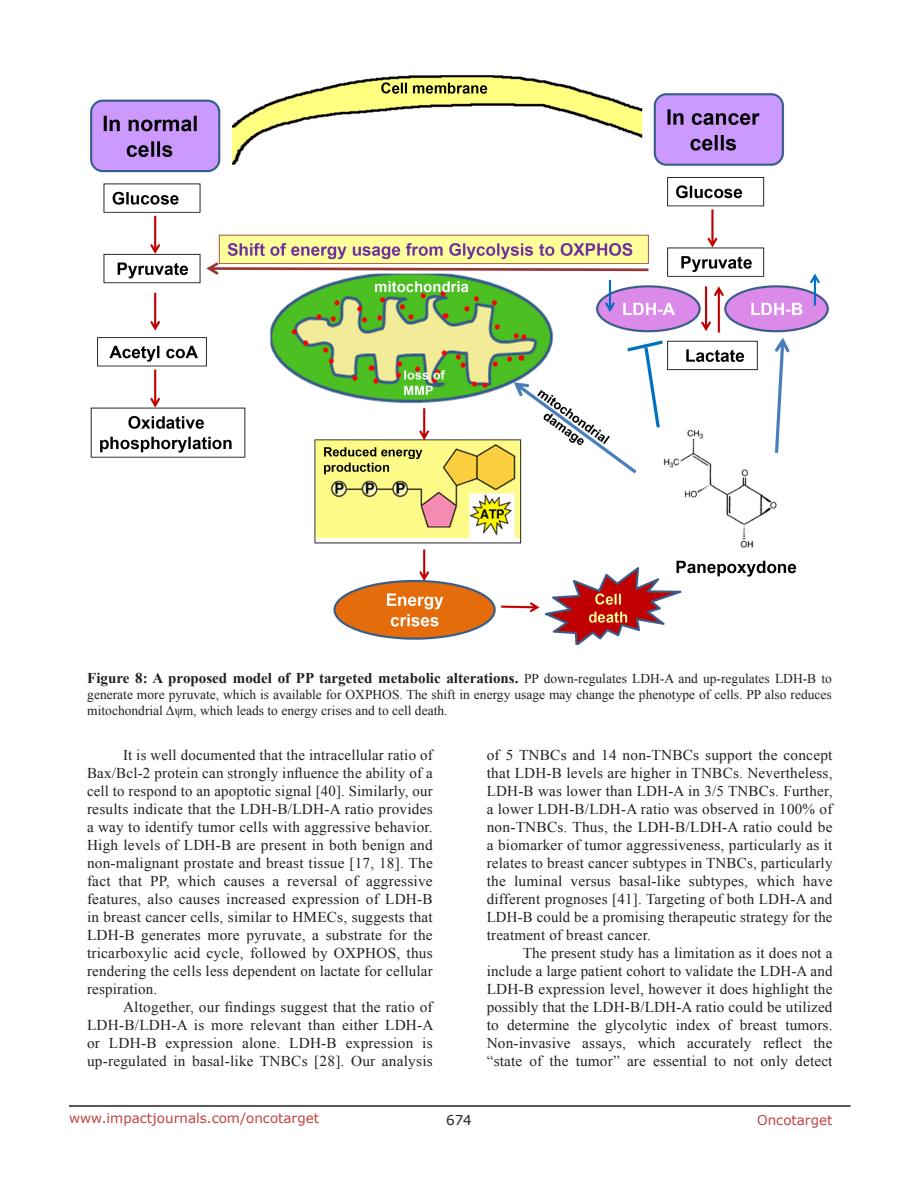
<style>
.page{position:relative;width:918px;height:1188px;background:#fff}
.page>*{position:absolute;margin:0;border:0;box-sizing:border-box;transform-origin:0 0}
.BodyText{font:15px/18px "Times New Roman";letter-spacing:.015em;color:#231f20;text-align:justify}
.FigureText{font:700 15px "Times New Roman";color:#231f20}
.FigureText-2{font:13.5px/16.2px "Times New Roman";color:#231f20}
.t1{font:13.5px "Verdana";color:#c24141}
.t2{font:13.5px "Verdana";color:#231f20}
.s1{font-weight:400;font-size:13.5px}
</style>
<div class="page">
<hr style="left:69px;top:1105px;width:781px;height:2px;background:#231f20">
<img style="left:90px;top:76px;width:738px;height:569px">
<p class="FigureText" style="left:87px;top:667px;width:746px">Figure 8: A proposed model of PP targeted metabolic alterations. <span class="s1">PP down-regulates LDH-A and up-regulates LDH-B to</span></p>
<p class="FigureText-2" style="left:87px;top:686px;width:746px">generate more pyruvate, which is available for OXPHOS. The shift in energy usage may change the phenotype of cells. PP also reduces mitochondrial Δψm, which leads to energy crises and to cell death.</p>
<p class="BodyText" style="left:87px;top:746px;width:347px;text-indent:36px">It is well documented that the intracellular ratio of Bax/Bcl-2 protein can strongly influence the ability of a cell to respond to an apoptotic signal [40]. Similarly, our results indicate that the LDH-B/LDH-A ratio provides a way to identify tumor cells with aggressive behavior.<br>High levels of LDH-B are present in both benign and non-malignant prostate and breast tissue [17, 18]. The fact that PP, which causes a reversal of aggressive features, also causes increased expression of LDH-B in breast cancer cells, similar to HMECs, suggests that LDH-B generates more pyruvate, a substrate for the tricarboxylic acid cycle, followed by OXPHOS, thus rendering the cells less dependent on lactate for cellular respiration.</p>
<p class="BodyText" style="left:87px;top:998px;width:348px;text-indent:36px">Altogether, our findings suggest that the ratio of LDH-B/LDH-A is more relevant than either LDH-A or LDH-B expression alone. LDH-B expression is up-regulated in basal-like TNBCs [28]. Our analysis</p>
<p class="BodyText" style="left:487px;top:746px;width:347px">of 5 TNBCs and 14 non-TNBCs support the concept that LDH-B levels are higher in TNBCs. Nevertheless, LDH-B was lower than LDH-A in 3/5 TNBCs. Further, a lower LDH-B/LDH-A ratio was observed in 100% of non-TNBCs. Thus, the LDH-B/LDH-A ratio could be a biomarker of tumor aggressiveness, particularly as it relates to breast cancer subtypes in TNBCs, particularly the luminal versus basal-like subtypes, which have different prognoses [41]. Targeting of both LDH-A and LDH-B could be a promising therapeutic strategy for the treatment of breast cancer.</p>
<p class="BodyText" style="left:487px;top:944px;width:347px;text-indent:36px">The present study has a limitation as it does not a include a large patient cohort to validate the LDH-A and LDH-B expression level, however it does highlight the possibly that the LDH-B/LDH-A ratio could be utilized to determine the glycolytic index of breast tumors.<br>Non-invasive assays, which accurately reflect the “state of the tumor” are essential to not only detect</p>
<p class="t1" style="left:69px;top:1109px;width:252px">www.impactjournals.com/oncotarget</p>
<p class="t2" style="left:446px;top:1111px;width:27px">674</p>
<p class="t1" style="left:757px;top:1111px;width:77px">Oncotarget</p>
</div>
